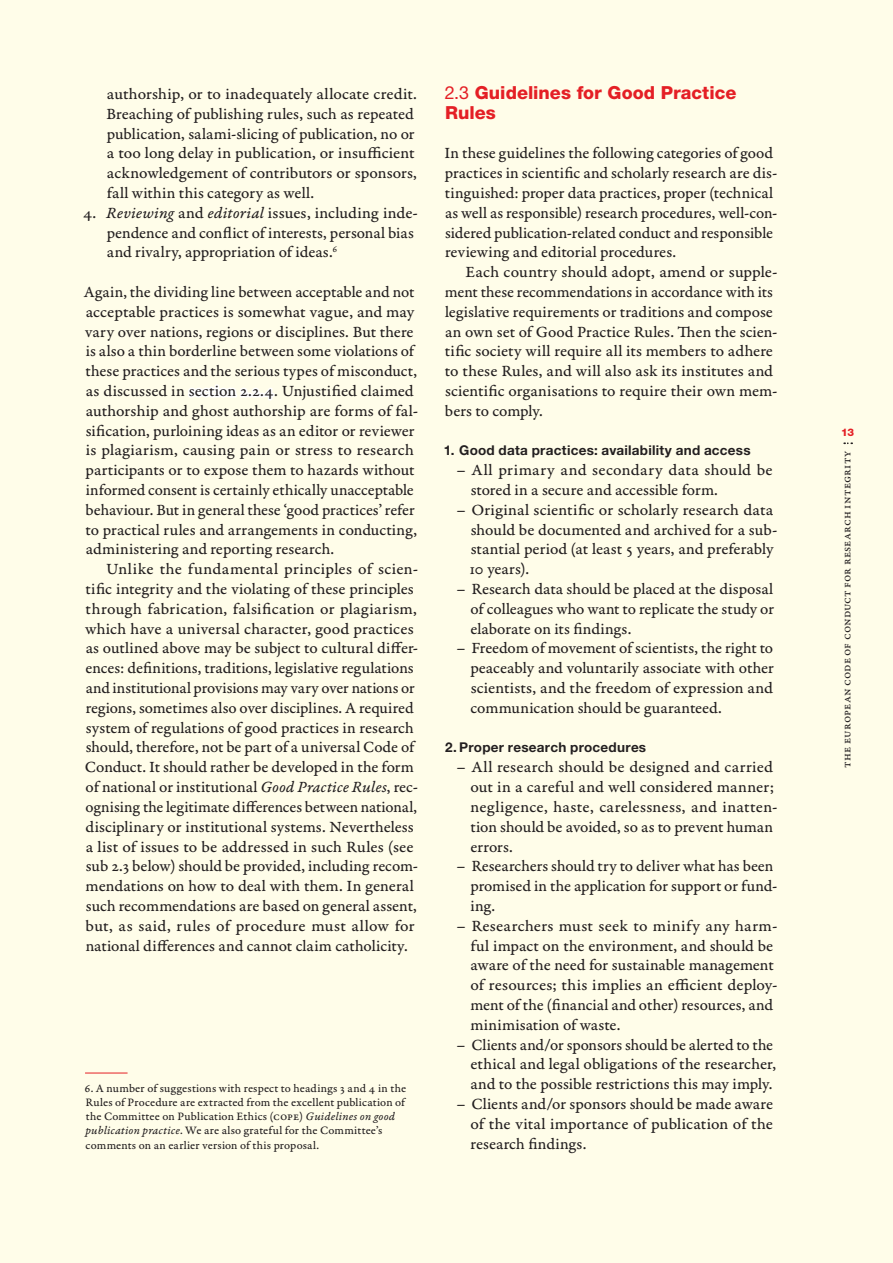
<style>
.page{position:relative;width:893px;height:1263px;background:#fffde9}
.page>*{position:absolute;margin:0;border:0;box-sizing:border-box;transform-origin:0 0}
.t1{font:800 18px/19.8px "Helvetica Neue LT Std";color:#e41f25}
.t2{font:16.5px/19.8px "Garamond Premr Pro Capt";letter-spacing:.005em;color:#231f20}
.t3{font:700 13.5px "Helvetica Neue LT Std";letter-spacing:.02em;color:#231f20}
.t4{font:12px/14.2px "Garamond Premr Pro Capt";letter-spacing:.015em;color:#231f20}
.t5{font:800 10.5px "Helvetica Neue LT Std";color:#e41f25}
.s1{font-family:"Garamond Premr Pro It Capt"}
.s2{font-weight:400}
</style>
<div class="page">
<svg style="left:844px;top:442px;width:8px;height:2px"></svg>
<svg style="left:188px;top:384px;width:87px;height:16px"></svg>
<hr style="left:85px;top:1073px;width:43px;height:1px;background:#e41f25">
<p class="t2" style="left:106px;top:84px;width:312px">authorship, or to inadequately allocate credit.<br>Breaching of publishing rules, such as repeated publication, salami-slicing of publication, no or a too long delay in publication, or insufficient acknowledgement of contributors or sponsors, fall within this category as well.</p>
<p class="t2" style="left:107px;top:203px;width:313px;text-indent:-24px">4. <span class="s1">Reviewing</span> and <span class="s1">editorial</span> issues, including inde&shy;pendence and conflict of interests, personal bias and rivalry, appropriation of ideas.<sup>6</sup></p>
<p class="t2" style="left:84px;top:282px;width:336px">Again, the dividing line between acceptable and not acceptable practices is somewhat vague, and may vary over nations, regions or disciplines. But there is also a thin borderline between some violations of these practices and the serious types of misconduct, as discussed in section 2.2.4. Unjustified claimed authorship and ghost authorship are forms of fal&shy;sification, purloining ideas as an editor or reviewer is plagiarism, causing pain or stress to research participants or to expose them to hazards without informed consent is certainly ethically unacceptable behaviour. But in general these ‘good practices’ refer to practical rules and arrangements in conducting, administering and reporting research.</p>
<p class="t2" style="left:85px;top:560px;width:335px;text-indent:21px">Unlike the fundamental principles of scien&shy;tific integrity and the violating of these principles through fabrication, falsification or plagiarism, which have a universal character, good practices as outlined above may be subject to cultural differ&shy;ences: definitions, traditions, legislative regulations and institutional provisions may vary over nations or regions, sometimes also over disciplines. A required system of regulations of good practices in research should, therefore, not be part of a universal Code of Conduct. It should rather be developed in the form of national or institutional <span class="s1">Good Practice Rules</span>, rec&shy;ognising the legitimate differences between national, disciplinary or institutional systems. Nevertheless a list of issues to be addressed in such Rules (see sub 2.3 below) should be provided, including recom&shy;mendations on how to deal with them. In general such recommendations are based on general assent, but, as said, rules of procedure must allow for national differences and cannot claim catholicity.</p>
<p class="t4" style="left:85px;top:1081px;width:323px">6. A number of suggestions with respect to headings 3 and 4 in the Rules of Procedure are extracted from the excellent publication of the Committee on Publication Ethics (COPE) <span class="s1">Guidelines on good publication practice</span>. We are also grateful for the Committee’s comments on an earlier version of this proposal.</p>
<p class="t1" style="left:445px;top:83px;width:293px"><span class="s2">2.3</span> Guidelines for Good Practice<br>Rules</p>
<p class="t2" style="left:444px;top:144px;width:335px">In these guidelines the following categories of good practices in scientific and scholarly research are dis&shy;tinguished: proper data practices, proper (technical as well as responsible) research procedures, well-con&shy;sidered publication-related conduct and responsible reviewing and editorial procedures.</p>
<p class="t2" style="left:445px;top:263px;width:334px;text-indent:21px">Each country should adopt, amend or supple&shy;ment these recommendations in accordance with its legislative requirements or traditions and compose an own set of Good Practice Rules. Then the scien&shy;tific society will require all its members to adhere to these Rules, and will also ask its institutes and scientific organisations to require their own mem&shy;bers to comply.</p>
<p class="t3" style="left:444px;top:442px;width:308px">1. Good data practices: availability and access</p>
<p class="t2" style="left:471px;top:461px;width:304px;text-indent:-14px">– All primary and secondary data should be stored in a secure and accessible form.</p>
<p class="t2" style="left:469px;top:500px;width:310px;text-indent:-13px">– Original scientific or scholarly research data should be documented and archived for a sub&shy;stantial period (at least 5 years, and preferably 10 years).</p>
<p class="t2" style="left:470px;top:579px;width:305px;text-align:justify;text-indent:-14px">– Research data should be placed at the disposal of colleagues who want to replicate the study or elaborate on its findings.</p>
<p class="t2" style="left:470px;top:639px;width:305px;text-align:justify;text-indent:-14px">– Freedom of movement of scientists, the right to peaceably and voluntarily associate with other scientists, and the freedom of expression and communication should be guaranteed.</p>
<p class="t3" style="left:445px;top:739px;width:203px">2. Proper research procedures</p>
<p class="t2" style="left:470px;top:758px;width:309px;text-indent:-14px">– All research should be designed and carried out in a careful and well considered manner; negligence, haste, carelessness, and inatten&shy;tion should be avoided, so as to prevent human errors.</p>
<p class="t2" style="left:470px;top:857px;width:309px;text-indent:-14px">– Researchers should try to deliver what has been promised in the application for support or fund&shy;ing.</p>
<p class="t2" style="left:470px;top:916px;width:309px;text-indent:-14px">– Researchers must seek to minify any harm&shy;ful impact on the environment, and should be aware of the need for sustainable management of resources; this implies an efficient deploy&shy;ment of the (financial and other) resources, and minimisation of waste.</p>
<p class="t2" style="left:470px;top:1035px;width:307px;text-indent:-14px">– Clients and/or sponsors should be alerted to the ethical and legal obligations of the researcher, and to the possible restrictions this may imply.</p>
<p class="t2" style="left:470px;top:1094px;width:304px;text-align:justify;text-indent:-14px">– Clients and/or sponsors should be made aware of the vital importance of publication of the research findings.</p>
<p class="t5" style="left:841px;top:426px;width:14px">13</p>
<p class="t4" style="left:840px;top:768px;width:318px;rotate:-90deg">The European Code of Conduct for Research Integrity</p>
</div>
